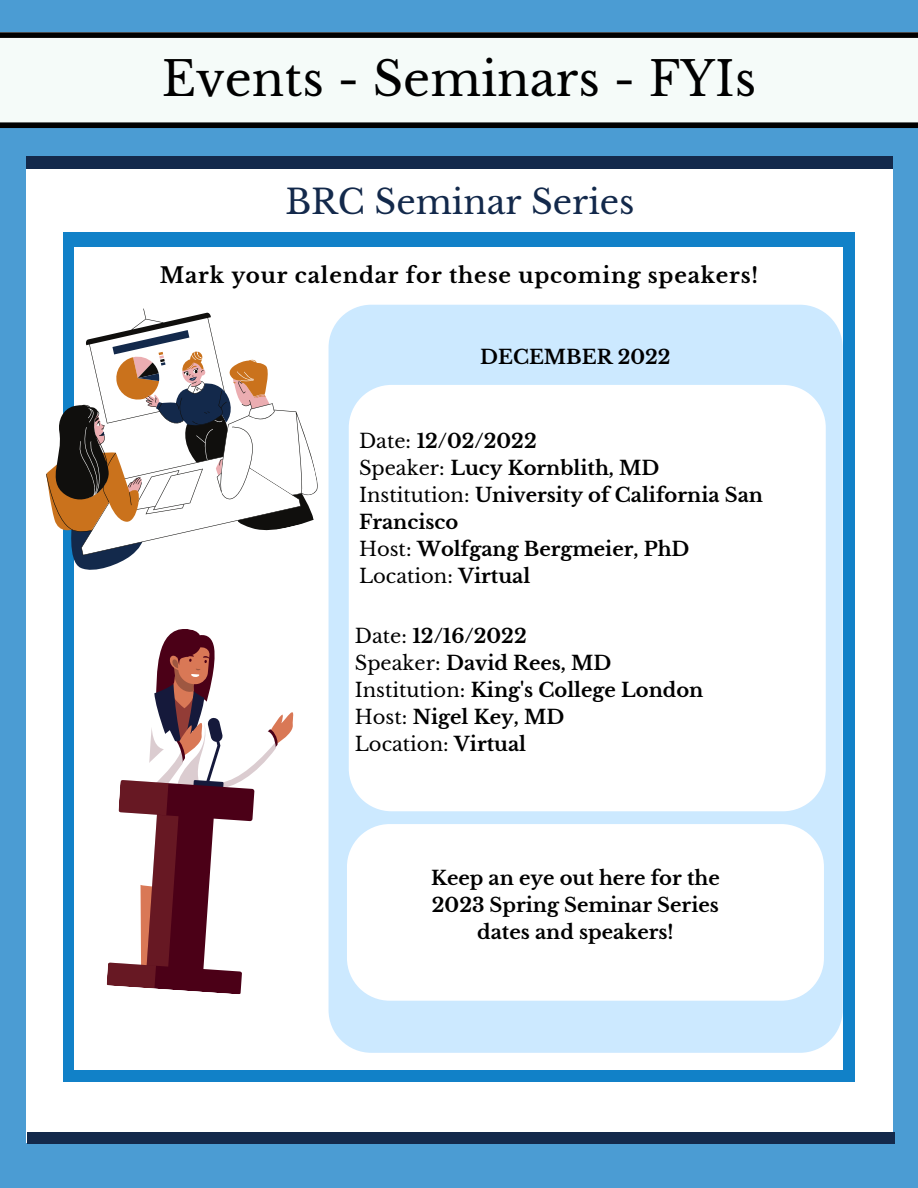
<style>
.page{position:relative;width:918px;height:1188px;background:#4b9cd3}
.page>*{position:absolute;margin:0;border:0;box-sizing:border-box;transform-origin:0 0}
.t1{font:47.25px "Libre Baskerville";color:#000}
.t2{font:33.75px "Libre Baskerville";color:#13294b}
.t3{font:700 21.45px "Libre Baskerville";letter-spacing:.04em;color:#010101}
.t4{font:700 19.5px/27px "Libre Baskerville";color:#000}
.s1{font-weight:400}
</style>
<div class="page">
<div style="left:0;top:32px;width:918px;height:96px;background:#f5fbf9"></div>
<div style="left:0;top:32px;width:918px;height:6px;background:#000"></div>
<div style="left:0;top:122px;width:918px;height:6px;background:#000"></div>
<div style="left:27px;top:156px;width:866px;height:987px;background:#fff"></div>
<div style="left:27px;top:156px;width:866px;height:13px;background:#13294b"></div>
<div style="left:27px;top:1132px;width:867px;height:11px;background:#13294b"></div>
<div style="left:63px;top:233px;width:792px;height:849px;background:#1181c8"></div>
<div style="left:74px;top:247px;width:768px;height:823px;background:#fff"></div>
<svg style="left:46px;top:308px;width:272px;height:262px"></svg>
<div style="left:329px;top:305px;width:514px;height:748px;background:#cce9ff"></div>
<svg style="left:349px;top:385px;width:477px;height:426px"></svg>
<svg style="left:106px;top:629px;width:188px;height:365px"></svg>
<svg style="left:347px;top:824px;width:477px;height:177px"></svg>
<h1 class="t1" style="left:162px;top:50px;width:596px">Events - Seminars - FYIs</h1>
<h2 class="t2" style="left:285px;top:181px;width:351px">BRC Seminar Series</h2>
<p class="t3" style="left:160px;top:263px;width:600px">Mark your calendar for these upcoming speakers!</p>
<p class="t4" style="left:480px;top:343px;width:192px">DECEMBER 2022</p>
<p class="t4" style="left:359px;top:428px;width:406px"><span class="s1">Date:</span> 12/02/2022<br><span class="s1">Speaker:</span> Lucy Kornblith, MD<br><span class="s1">Institution:</span> University of California San<br>Francisco<br><span class="s1">Host:</span> Wolfgang Bergmeier, PhD<br><span class="s1">Location:</span> Virtual</p>
<p class="t4" style="left:355px;top:622px;width:350px"><span class="s1">Date:</span> 12/16/2022<br><span class="s1">Speaker:</span> David Rees, MD<br><span class="s1">Institution:</span> King's College London<br><span class="s1">Host:</span> Nigel Key, MD<br><span class="s1">Location:</span> Virtual</p>
<p class="t4" style="left:431px;top:865px;width:290px;text-align:center">Keep an eye out here for the<br>2023 Spring Seminar Series dates and speakers!</p>
</div>
